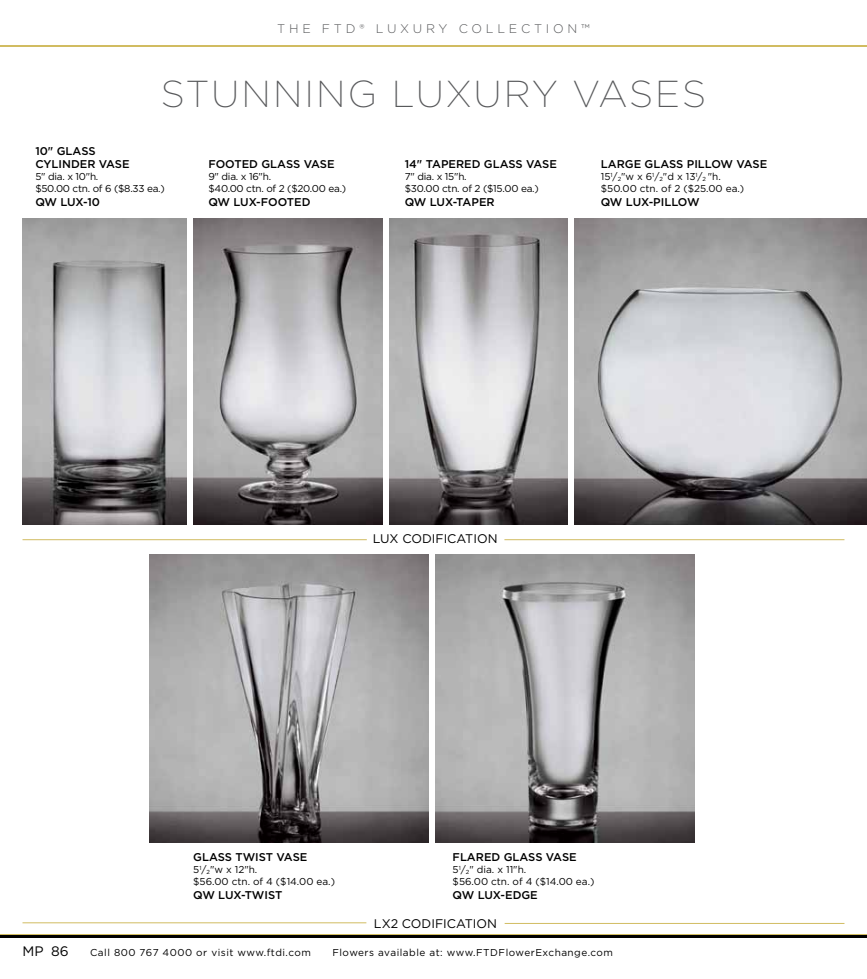
<style>
.page{position:relative;width:867px;height:979px;background:#fff}
.page>*{position:absolute;margin:0;border:0;box-sizing:border-box;transform-origin:0 0}
.t1{font:200 37.5px "Gotham";letter-spacing:.055em;color:#58595b}
.t2{font:13.75px "Gotham";color:#000}
.t3{font:12.5px "Gotham";color:#000}
.t4{font:300 12.5px "Gotham";letter-spacing:.3em;color:#58595b}
.t5{font:500 11.25px/13.5px "Gotham";letter-spacing:-.01em;color:#000}
.t6{font:10px/12px "Gotham";color:#000}
.t7{font:10px/12px "Gotham";letter-spacing:-.025em;color:#000}
.t8{font:10px "Gotham";letter-spacing:.05em;color:#000}
</style>
<div class="page">
<img style="left:22px;top:218px;width:164px;height:306px">
<img style="left:389px;top:218px;width:178px;height:306px">
<img style="left:193px;top:218px;width:189px;height:306px">
<img style="left:150px;top:554px;width:278px;height:288px">
<img style="left:574px;top:218px;width:292px;height:306px">
<img style="left:435px;top:554px;width:259px;height:288px">
<hr style="left:22px;top:539px;width:345px;height:1px;background:#d1bc61">
<hr style="left:504px;top:539px;width:340px;height:1px;background:#d1bc61">
<hr style="left:22px;top:922px;width:344px;height:1px;background:#d1bc61">
<hr style="left:504px;top:923px;width:340px;height:1px;background:#d1bc61">
<hr style="left:0;top:45px;width:866px;height:1px;background:#d1bc61">
<hr style="left:0;top:934px;width:866px;height:2px;background:#d1bc61">
<hr style="left:0;top:935px;width:866px;height:2px;background:#000">
<p class="t4" style="left:277px;top:20px;width:314px">THE F TD® LUXURY COLLECTI ON™</p>
<h1 class="t1" style="left:161px;top:70px;width:547px">STUNNING LUXURY VASES</h1>
<p class="t5" style="left:35px;top:144px;width:54px">10" GLASS<br>CYLI</p>
<p class="t5" style="left:62px;top:157px;width:18px">NDER</p>
<p class="t5" style="left:99px;top:157px;width:24px">VASE</p>
<p class="t7" style="left:35px;top:170px;width:131px">5" dia. x 10"h.<br>$50.00 ctn. of 6 ($8.33 ea.)</p>
<p class="t5" style="left:35px;top:195px;width:66px">QW LUX-10</p>
<p class="t5" style="left:208px;top:157px;width:120px">FOOTED GLASS VASE</p>
<p class="t7" style="left:208px;top:170px;width:139px">9" dia. x 16"h.<br>$40.00 ctn. of 2 ($20.00 ea.)</p>
<p class="t5" style="left:208px;top:195px;width:95px">QW LUX-FOOTED</p>
<p class="t5" style="left:404px;top:157px;width:45px">14" TAPERED</p>
<p class="t5" style="left:484px;top:157px;width:67px">GLASS VASE</p>
<p class="t7" style="left:404px;top:170px;width:135px">7" dia. x 15"h.<br>$30.00 ctn. of 2 ($15.00 ea.)</p>
<p class="t5" style="left:404px;top:195px;width:91px">QW LUX-TAPER</p>
<p class="t5" style="left:600px;top:157px;width:25px">LARGE</p>
<p class="t5" style="left:644px;top:157px;width:50px">GLASS PILL</p>
<p class="t5" style="left:711px;top:157px;width:49px">OW VASE</p>
<p class="t6" style="left:600px;top:170px;width:145px">15<sup>1</sup>/<sub>2</sub>"w x 6<sup>1</sup>/<sub>2</sub>"d x 13<sup>1</sup>/<sub>2</sub> "h. $50.00 ctn. of 2 ($25.00 ea.)</p>
<p class="t5" style="left:600px;top:195px;width:60px">QW LUX-PILL</p>
<p class="t5" style="left:677px;top:195px;width:20px">OW</p>
<p class="t3" style="left:372px;top:531px;width:57px">lux codific</p>
<p class="t3" style="left:456px;top:531px;width:42px">ation</p>
<p class="t5" style="left:193px;top:850px;width:58px">GLASS TWIS</p>
<p class="t5" style="left:266px;top:850px;width:35px">T VASE</p>
<p class="t6" style="left:193px;top:863px;width:143px">5<sup>1</sup>/<sub>2</sub>"w x 12"h.<br>$56.00 ctn. of 4 ($14.00 ea.)</p>
<p class="t5" style="left:193px;top:888px;width:68px">QW LUX-TWIS</p>
<p class="t5" style="left:275px;top:888px;width:9px">T</p>
<p class="t5" style="left:452px;top:850px;width:32px">FLARED</p>
<p class="t5" style="left:503px;top:850px;width:67px">GLASS VASE</p>
<p class="t6" style="left:452px;top:863px;width:143px">5<sup>1</sup>/<sub>2</sub>" dia. x 11"h.<br>$56.00 ctn. of 4 ($14.00 ea.)</p>
<p class="t5" style="left:452px;top:888px;width:62px">QW LUX-EDGE</p>
<p class="t3" style="left:374px;top:915px;width:56px">lx2 codific</p>
<p class="t3" style="left:456px;top:915px;width:42px">ation</p>
<p class="t2" style="left:22px;top:942px;width:23px">MP</p>
<p class="t2" style="left:51px;top:942px;width:19px">86</p>
<p class="t8" style="left:90px;top:946px;width:222px">Call 800 767 4000 or visit www.ftdi.com</p>
<p class="t8" style="left:332px;top:946px;width:282px">Flowers available at: www.FTDFlowerExchange.com</p>
</div>
